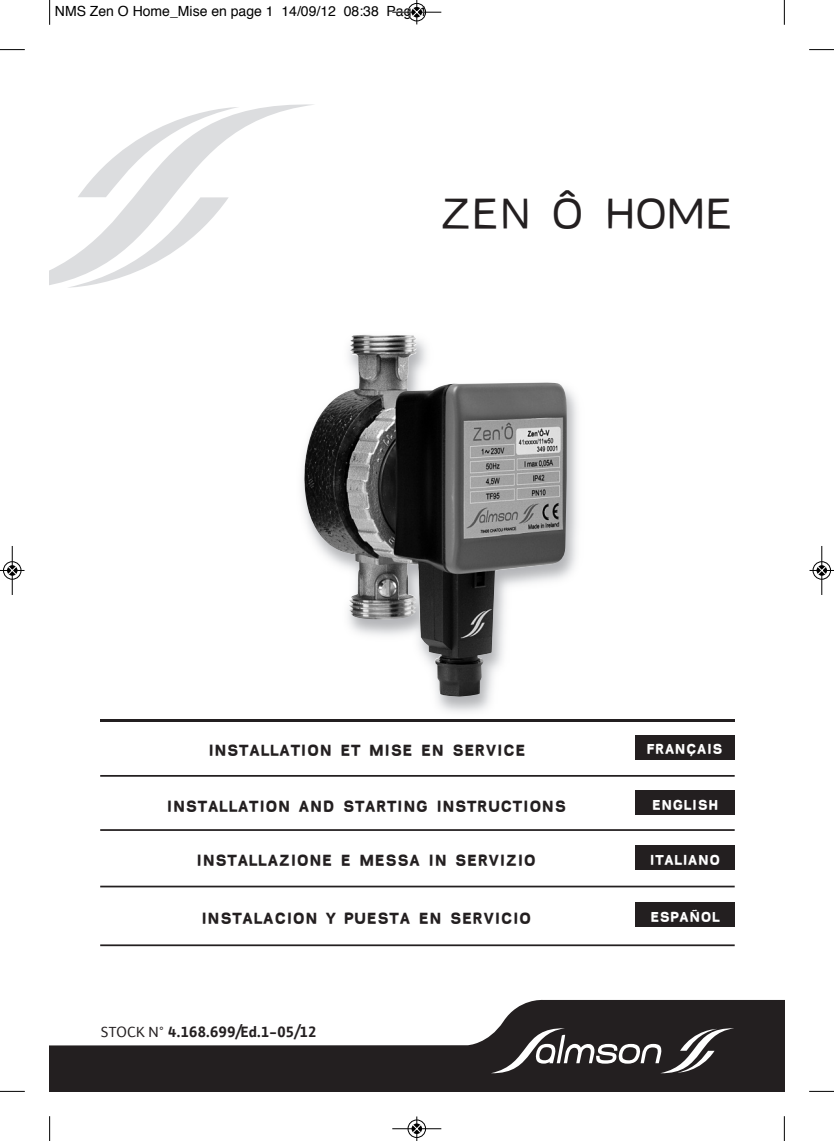
<style>
.page{position:relative;width:834px;height:1141px;background:#fff}
.page>*{position:absolute;margin:0;border:0;box-sizing:border-box;transform-origin:0 0}
.t1{font:42px "Baby Mine Plump";color:#231f20}
.t2{font:900 15.75px "Baby Mine";color:#231f20}
.t3{font:700 15.75px "Salmson Plus";color:#231f20}
.t4{font:14px "Helvetica";color:#000}
.t5{font:900 14px "Baby Mine";color:#fff}
.s1{font-weight:400}
</style>
<div class="page">
<svg style="left:50px;top:999px;width:734px;height:92px;fill:#231f20"></svg>
<svg style="left:491px;top:1028px;width:243px;height:45px"></svg>
<div style="left:635px;top:735px;width:99px;height:25px;background:#231f20"></div>
<div style="left:635px;top:790px;width:99px;height:25px;background:#231f20"></div>
<hr style="left:100px;top:775px;width:634px;height:2px;background:#231f20">
<hr style="left:100px;top:829px;width:634px;height:2px;background:#231f20">
<img style="left:100px;top:388px;width:635px;height:334px">
<img style="left:100px;top:719px;width:634px;height:2px">
<img style="left:303px;top:334px;width:263px;height:363px">
<div style="left:635px;top:845px;width:99px;height:25px;background:#231f20"></div>
<div style="left:635px;top:902px;width:99px;height:25px;background:#231f20"></div>
<hr style="left:100px;top:886px;width:634px;height:1px;background:#231f20">
<hr style="left:100px;top:944px;width:634px;height:2px;background:#231f20">
<svg style="left:50px;top:104px;width:264px;height:184px"></svg>
<div style="left:99px;top:997px;width:309px;height:45px;background:#fff"></div>
<svg style="left:49px;top:0;width:1px;height:25px"></svg>
<svg style="left:0;top:49px;width:25px;height:1px"></svg>
<svg style="left:783px;top:0;width:1px;height:25px"></svg>
<svg style="left:809px;top:49px;width:24px;height:1px"></svg>
<svg style="left:49px;top:1116px;width:1px;height:25px"></svg>
<svg style="left:0;top:1091px;width:25px;height:1px"></svg>
<svg style="left:783px;top:1116px;width:1px;height:25px"></svg>
<svg style="left:809px;top:1091px;width:24px;height:1px"></svg>
<div style="left:407px;top:3px;width:19px;height:19px;border:1px solid #fff;border-radius:50%"></div>
<hr style="left:392px;top:12px;width:49px;height:1px;background:#000">
<div style="left:408px;top:3px;width:17px;height:18px;border:1px solid #000;border-radius:50%"></div>
<svg style="left:412px;top:0;width:9px;height:24px"></svg>
<div style="left:407px;top:1119px;width:19px;height:19px;border:1px solid #fff;border-radius:50%"></div>
<hr style="left:392px;top:1128px;width:49px;height:1px;background:#000">
<div style="left:408px;top:1120px;width:17px;height:18px;border:1px solid #000;border-radius:50%"></div>
<svg style="left:412px;top:1116px;width:9px;height:25px"></svg>
<div style="left:3px;top:561px;width:19px;height:19px;border:1px solid #fff;border-radius:50%"></div>
<hr style="left:12px;top:546px;width:1px;height:49px;background:#000">
<div style="left:3px;top:561px;width:18px;height:18px;border:1px solid #000;border-radius:50%"></div>
<svg style="left:0;top:566px;width:24px;height:9px"></svg>
<div style="left:812px;top:561px;width:19px;height:19px;border:1px solid #fff;border-radius:50%"></div>
<hr style="left:821px;top:546px;width:1px;height:49px;background:#000">
<div style="left:812px;top:561px;width:18px;height:18px;border:1px solid #000;border-radius:50%"></div>
<svg style="left:809px;top:566px;width:24px;height:9px"></svg>
<p class="t4" style="left:55px;top:5px;width:373px">NMS Zen O Home_Mise en page 1 14/09/12 08:38 Page1</p>
<h1 class="t1" style="left:440px;top:190px;width:294px">ZEN Ô HOME</h1>
<p class="t2" style="left:208px;top:741px;width:319px">INSTALLATION ET MISE EN SERVICE</p>
<p class="t2" style="left:166px;top:797px;width:401px">INSTALLATION AND STARTING INSTRUCTIONS</p>
<p class="t5" style="left:646px;top:741px;width:78px">FRANÇAIS</p>
<p class="t5" style="left:651px;top:797px;width:68px">ENGLISH</p>
<p class="t2" style="left:196px;top:852px;width:341px">INSTALLAZIONE E MESSA IN SERVIZIO</p>
<p class="t5" style="left:649px;top:852px;width:72px">ITALIANO</p>
<p class="t2" style="left:201px;top:909px;width:332px">INSTALACION Y PUESTA EN SERVICIO</p>
<p class="t5" style="left:650px;top:909px;width:71px">ESPAÑOL</p>
<p class="t3" style="left:101px;top:1024px;width:217px"><span class="s1">STOCK N°</span> 4.168.699/Ed.1-05/12</p>
</div>
